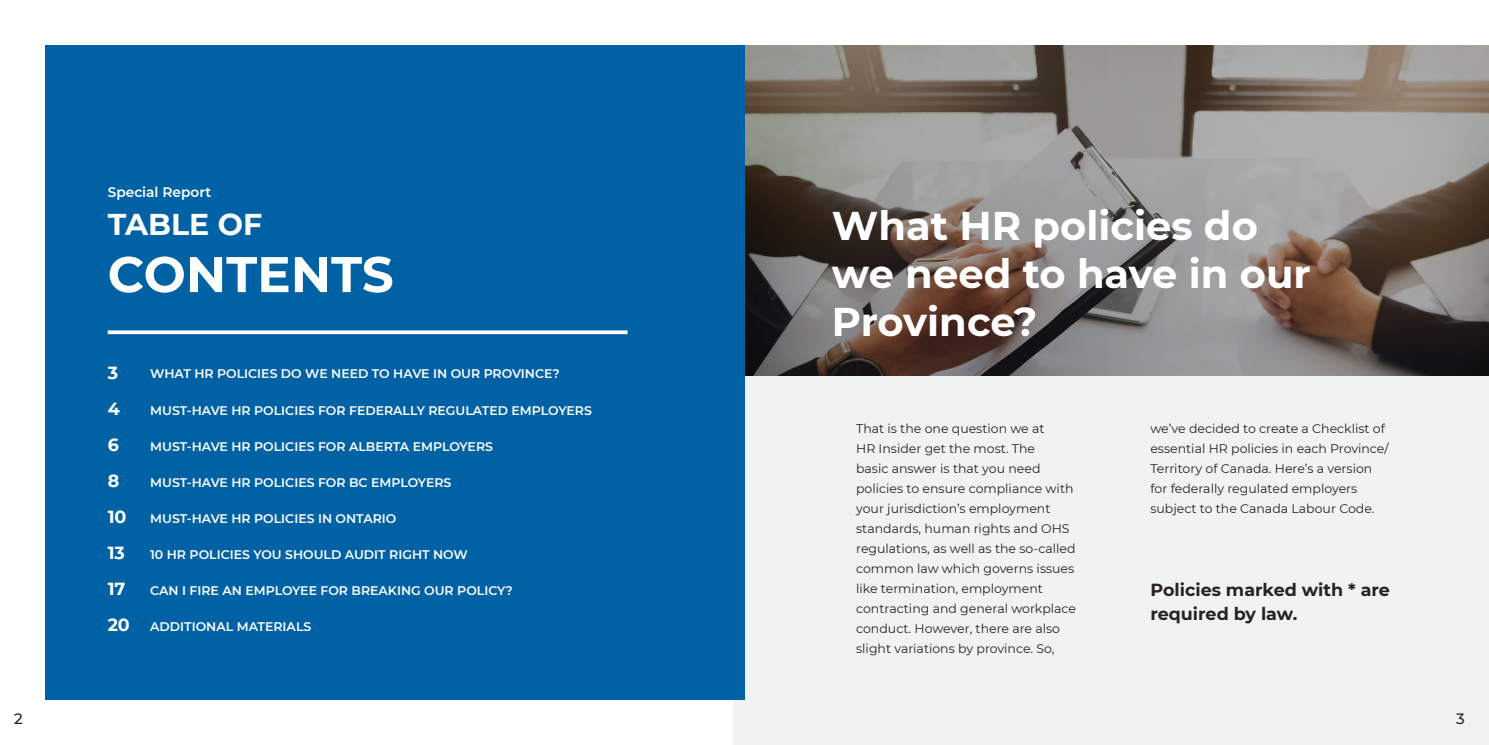
<style>
.page{position:relative;width:1489px;height:745px;background:#fff}
.page>*{position:absolute;margin:0;border:0;box-sizing:border-box;transform-origin:0 0}
.t1{font:700 50px "Montserrat";color:#fff}
.t2{font:700 40px/48px "Montserrat";color:#fff}
.t3{font:700 30px "Montserrat";color:#fff}
.t4{font:700 17.5px/23.5px "Montserrat";color:#262320}
.t5{font:700 17.5px/36px "Montserrat";color:#fff}
.t6{font:500 15px "Montserrat";color:#262320}
.t7{font:600 13.75px "Montserrat";color:#fff}
.t8{font:12.5px/20px "Montserrat";color:#262320}
.t9{font:600 12.5px "Montserrat";color:#fff}
</style>
<div class="page">
<div style="left:733px;top:330px;width:755px;height:414px;background:#f1f2f2"></div>
<svg style="left:744px;top:45px;width:744px;height:330px;background:#7f7772"></svg>
<div style="left:45px;top:45px;width:699px;height:654px;background:#0062a5"></div>
<svg style="left:108px;top:330px;width:519px;height:4px;background:#e5eff6"></svg>
<p class="t7" style="left:108px;top:182px;width:105px">Special Report</p>
<h3 class="t3" style="left:108px;top:203px;width:156px">TABLE OF</h3>
<h1 class="t1" style="left:108px;top:238px;width:287px">CONTENTS</h1>
<h3 class="t5" style="left:108px;top:354px;width:24px">3<br>4<br>6<br>8<br>10<br>13<br>17<br>20</h3>
<p class="t9" style="left:150px;top:365px;width:411px">WHAT HR POLICIES DO WE NEED TO HAVE IN OUR PROVINCE?</p>
<p class="t9" style="left:150px;top:401px;width:443px">MUST-HAVE HR POLICIES FOR FEDERALLY REGULATED EMPLOYERS</p>
<p class="t9" style="left:150px;top:437px;width:344px">MUST-HAVE HR POLICIES FOR ALBERTA EMPLOYERS</p>
<p class="t9" style="left:150px;top:473px;width:303px">MUST-HAVE HR POLICIES FOR BC EMPLOYERS</p>
<p class="t9" style="left:150px;top:509px;width:248px">MUST-HAVE HR POLICIES IN ONTARIO</p>
<p class="t9" style="left:150px;top:545px;width:319px">10 HR POLICIES YOU SHOULD AUDIT RIGHT NOW</p>
<p class="t9" style="left:150px;top:581px;width:364px">CAN I FIRE AN EMPLOYEE FOR BREAKING OUR POLICY?</p>
<p class="t9" style="left:150px;top:617px;width:162px">ADDITIONAL MATERIALS</p>
<h2 class="t2" style="left:831px;top:199px;width:480px">What HR policies do we need to have in our<br>Province?</h2>
<p class="t8" style="left:856px;top:417px;width:221px">That is the one question we at<br>HR Insider get the most. The<br>basic answer is that you need policies to ensure compliance with your jurisdiction’s employment standards, human rights and OHS regulations, as well as the so-called common law which governs issues like termination, employment contracting and general workplace conduct. However, there are also slight variations by province. So,</p>
<p class="t8" style="left:1150px;top:417px;width:240px">we’ve decided to create a Checklist of essential HR policies in each Province/ Territory of Canada. Here’s a version for federally regulated employers subject to the Canada Labour Code.</p>
<h3 class="t4" style="left:1150px;top:577px;width:241px">Policies marked with * are required by law.</h3>
<p class="t6" style="left:14px;top:707px;width:10px">2</p>
<p class="t6" style="left:1455px;top:708px;width:10px">3</p>
</div>
